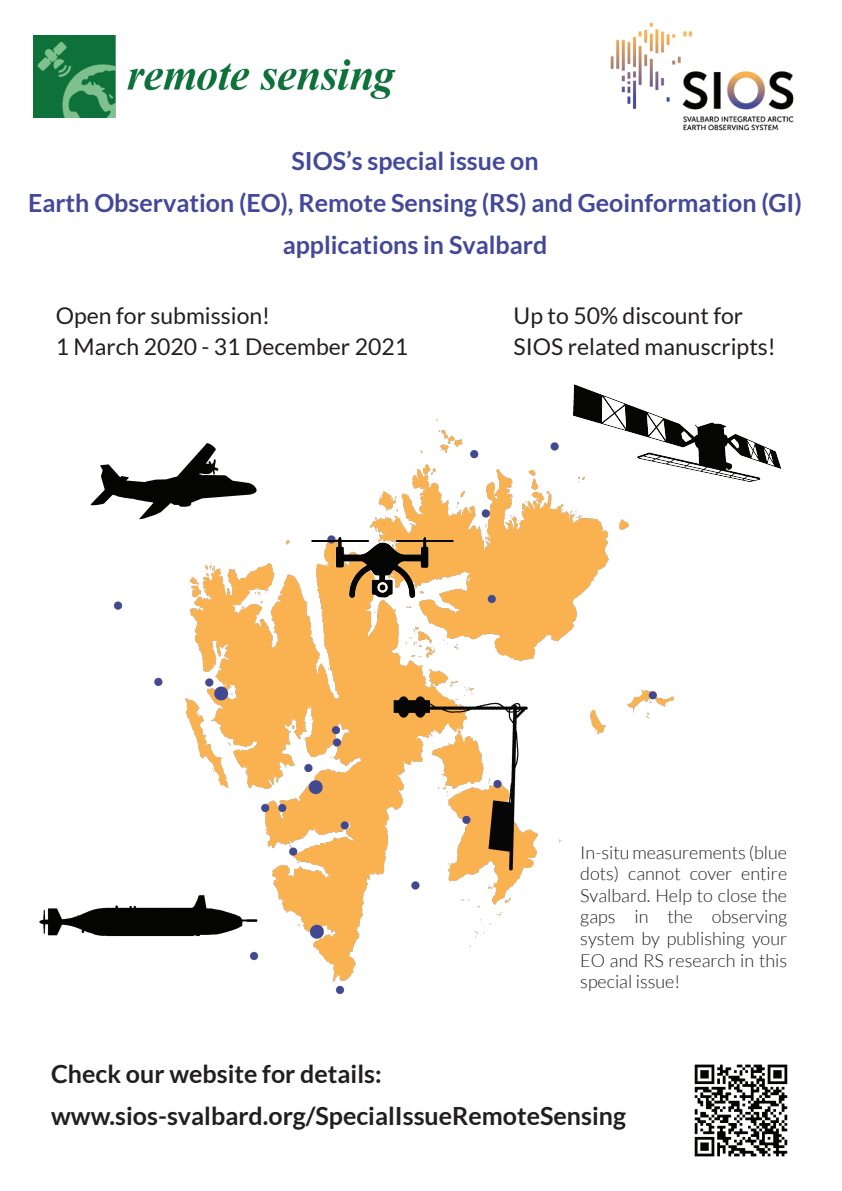
<style>
.page{position:relative;width:842px;height:1191px;background:#fff}
.page>*{position:absolute;margin:0;border:0;box-sizing:border-box;transform-origin:0 0}
.t1{font:700 25px/42px "Lato";color:#434899;text-align:center}
.t2{font:700 25px/42px "Lato";color:#211e1e}
.t3{font:23px/31px "Lato";color:#231f20}
.t4{font:300 18px/21.6px "Lato";color:#231f20;text-align:justify}
</style>
<div class="page">
<img style="left:114px;top:420px;width:560px;height:573px">
<img style="left:90px;top:424px;width:178px;height:125px">
<img style="left:311px;top:537px;width:142px;height:60px">
<img style="left:39px;top:877px;width:220px;height:84px">
<img style="left:33px;top:35px;width:363px;height:82px">
<img style="left:610px;top:22px;width:184px;height:109px">
<img style="left:379px;top:686px;width:168px;height:197px">
<img style="left:568px;top:384px;width:213px;height:110px">
<img style="left:694px;top:1064px;width:94px;height:93px">
<div style="left:545px;top:944px;width:105px;height:85px;background:#fff"></div>
<h1 class="t1" style="left:28px;top:139px;width:775px">SIOS’s special issue on<br>Earth Observation (EO), Remote Sensing (RS) and Geoinformation (GI) applications in Svalbard</h1>
<p class="t3" style="left:56px;top:300px;width:354px">Open for submission!<br>1 March 2020 - 31 December 2021</p>
<p class="t3" style="left:514px;top:300px;width:264px">Up to 50% discount for<br>SIOS related manuscripts!</p>
<p class="t4" style="left:580px;top:841px;width:208px">In-situ measurements (blue dots) cannot cover entire Svalbard. Help to close the gaps in the observing system by publishing your EO and RS research in this special issue!</p>
<h1 class="t2" style="left:51px;top:1053px;width:576px">Check our website for details: www.sios-svalbard.org/SpecialIssueRemoteSensing</h1>
</div>
